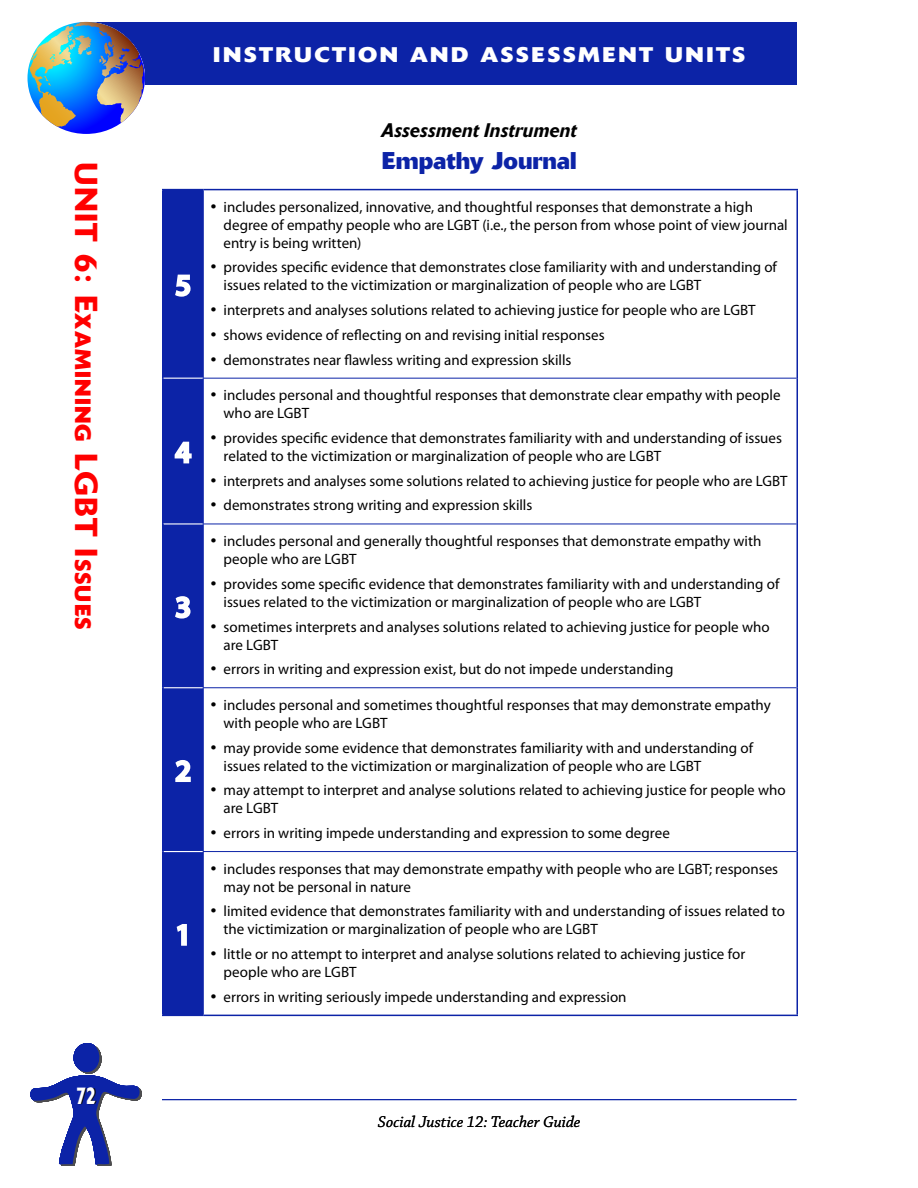
<style>
.page{position:relative;width:918px;height:1188px;background:#fff}
.page>*{position:absolute;margin:0;border:0;box-sizing:border-box;transform-origin:0 0}
.t1{font:600 30px "Myriad Pro";color:#fff}
.t2{font:700 24px "Delta";letter-spacing:.005em;color:#0c23a7}
.t3{font:500 24px "Delta";color:#fff;scale:.7 1}
.t4{font:700 22.05px "Delta";letter-spacing:.055em;color:#f00}
.t5{font:700 21px "Delta";letter-spacing:.1em;color:#fff;scale:1.1 1}
.t6{font:italic 500 19.5px "Delta";letter-spacing:.01em;color:#000;scale:.9 1}
.t7{font:italic 16.5px "Chaparral Pro";color:#000}
.t8{font:15px/18px "Myriad Pro";color:#000}
.s1{font-weight:500;font-size:31.5px}
</style>
<div class="page">
<div style="left:84px;top:22px;width:712px;height:62px;background:#0c23a7"></div>
<hr style="left:162px;top:190px;width:2px;height:188px;background:#0c23a7">
<hr style="left:162px;top:189px;width:41px;height:1px;background:#0c23a7">
<hr style="left:203px;top:190px;width:1px;height:188px;background:#0c23a7">
<hr style="left:203px;top:189px;width:595px;height:1px;background:#0c23a7">
<hr style="left:796px;top:190px;width:2px;height:188px;background:#0c23a7">
<hr style="left:162px;top:378px;width:2px;height:146px;background:#0c23a7">
<hr style="left:203px;top:379px;width:1px;height:145px;background:#0c23a7">
<hr style="left:203px;top:378px;width:593px;height:1px;background:#0c23a7">
<hr style="left:796px;top:378px;width:2px;height:146px;background:#0c23a7">
<hr style="left:162px;top:524px;width:2px;height:164px;background:#0c23a7">
<hr style="left:203px;top:524px;width:1px;height:163px;background:#0c23a7">
<hr style="left:203px;top:524px;width:593px;height:1px;background:#0c23a7">
<hr style="left:796px;top:524px;width:2px;height:164px;background:#0c23a7">
<hr style="left:162px;top:688px;width:2px;height:164px;background:#0c23a7">
<hr style="left:203px;top:688px;width:1px;height:163px;background:#0c23a7">
<hr style="left:203px;top:687px;width:593px;height:1px;background:#0c23a7">
<hr style="left:796px;top:688px;width:2px;height:164px;background:#0c23a7">
<hr style="left:162px;top:852px;width:2px;height:163px;background:#0c23a7">
<hr style="left:162px;top:1015px;width:41px;height:1px;background:#0c23a7">
<hr style="left:203px;top:852px;width:1px;height:163px;background:#0c23a7">
<hr style="left:203px;top:851px;width:593px;height:1px;background:#0c23a7">
<hr style="left:796px;top:852px;width:2px;height:163px;background:#0c23a7">
<hr style="left:203px;top:1015px;width:595px;height:1px;background:#0c23a7">
<div style="left:163px;top:190px;width:40px;height:825px;background:#0c23a7"></div>
<img style="left:27px;top:22px;width:118px;height:112px">
<svg style="left:30px;top:1043px;width:112px;height:123px"></svg>
<svg style="left:78px;top:1088px;width:18px;height:17px"></svg>
<hr style="left:162px;top:1099px;width:634px;height:1px;background:#0c23a7">
<p class="t4" style="left:96px;top:162px;width:469px;rotate:90deg"><span class="s1">Unit 6:</span> <span class="s1">E</span>xamining <span class="s1">LGBT I</span>ssues</p>
<p class="t3" style="left:76px;top:1081px;width:31px">72</p>
<p class="t5" style="left:213px;top:42px;width:25px">INST</p>
<p class="t5" style="left:275px;top:42px;width:52px">RUCTION</p>
<p class="t5" style="left:410px;top:42px;width:99px">AN D ASSESSMENT</p>
<p class="t5" style="left:665px;top:42px;width:16px">UNITS</p>
<p class="t5" style="left:501px;top:42px;width:17px">SSESSSESSSESSSES</p>
<p class="t1" style="left:175px;top:266px;width:18px">5</p>
<p class="t1" style="left:175px;top:433px;width:18px">4</p>
<p class="t1" style="left:175px;top:588px;width:18px">3</p>
<p class="t1" style="left:175px;top:752px;width:18px">2</p>
<p class="t1" style="left:175px;top:915px;width:18px">1</p>
<p class="t6" style="left:381px;top:118px;width:219px">Assessment Instrument</p>
<p class="t2" style="left:382px;top:146px;width:196px">EMPATHY JOURNAL</p>
<p class="t8" style="left:224px;top:197px;width:566px;text-indent:-14px">• includes personalized, innovative, and thoughtful responses that demonstrate a high degree of empathy people who are LGBT (i.e., the person from whose point of view journal entry is being written)</p>
<p class="t8" style="left:224px;top:258px;width:555px;text-indent:-14px">• provides specific evidence that demonstrates close familiarity with and understanding of issues related to the victimization or marginalization of people who are LGBT</p>
<p class="t8" style="left:210px;top:301px;width:547px">• interprets and analyses solutions related to achieving justice for people who are LGBT</p>
<p class="t8" style="left:210px;top:326px;width:396px">• shows evidence of reflecting on and revising initial responses</p>
<p class="t8" style="left:210px;top:350px;width:363px">• demonstrates near flawless writing and expression skills</p>
<p class="t8" style="left:224px;top:386px;width:558px;text-indent:-14px">• includes personal and thoughtful responses that demonstrate clear empathy with people who are LGBT</p>
<p class="t8" style="left:224px;top:429px;width:560px;text-indent:-14px">• provides specific evidence that demonstrates familiarity with and understanding of issues related to the victimization or marginalization of people who are LGBT</p>
<p class="t8" style="left:210px;top:471px;width:579px">• interprets and analyses some solutions related to achieving justice for people who are LGBT</p>
<p class="t8" style="left:210px;top:496px;width:324px">• demonstrates strong writing and expression skills</p>
<p class="t8" style="left:224px;top:532px;width:539px;text-indent:-14px">• includes personal and generally thoughtful responses that demonstrate empathy with people who are LGBT</p>
<p class="t8" style="left:224px;top:574px;width:557px;text-indent:-14px">• provides some specific evidence that demonstrates familiarity with and understanding of issues related to the victimization or marginalization of people who are LGBT</p>
<p class="t8" style="left:224px;top:617px;width:548px;text-indent:-14px">• sometimes interprets and analyses solutions related to achieving justice for people who are LGBT</p>
<p class="t8" style="left:210px;top:660px;width:465px">• errors in writing and expression exist, but do not impede understanding</p>
<p class="t8" style="left:224px;top:696px;width:549px;text-indent:-14px">• includes personal and sometimes thoughtful responses that may demonstrate empathy with people who are LGBT</p>
<p class="t8" style="left:224px;top:738px;width:531px;text-indent:-14px">• may provide some evidence that demonstrates familiarity with and understanding of issues related to the victimization or marginalization of people who are LGBT</p>
<p class="t8" style="left:224px;top:781px;width:564px;text-indent:-14px">• may attempt to interpret and analyse solutions related to achieving justice for people who are LGBT</p>
<p class="t8" style="left:210px;top:824px;width:461px">• errors in writing impede understanding and expression to some degree</p>
<p class="t8" style="left:224px;top:859px;width:556px;text-indent:-14px">• includes responses that may demonstrate empathy with people who are LGBT; responses may not be personal in nature</p>
<p class="t8" style="left:224px;top:902px;width:563px;text-indent:-14px">• limited evidence that demonstrates familiarity with and understanding of issues related to the victimization or marginalization of people who are LGBT</p>
<p class="t8" style="left:224px;top:945px;width:523px;text-indent:-14px">• little or no attempt to interpret and analyse solutions related to achieving justice for people who are LGBT</p>
<p class="t8" style="left:210px;top:988px;width:418px">• errors in writing seriously impede understanding and expression</p>
<p class="t7" style="left:378px;top:1113px;width:204px">Social Justice 12: Teacher Guide</p>
</div>
